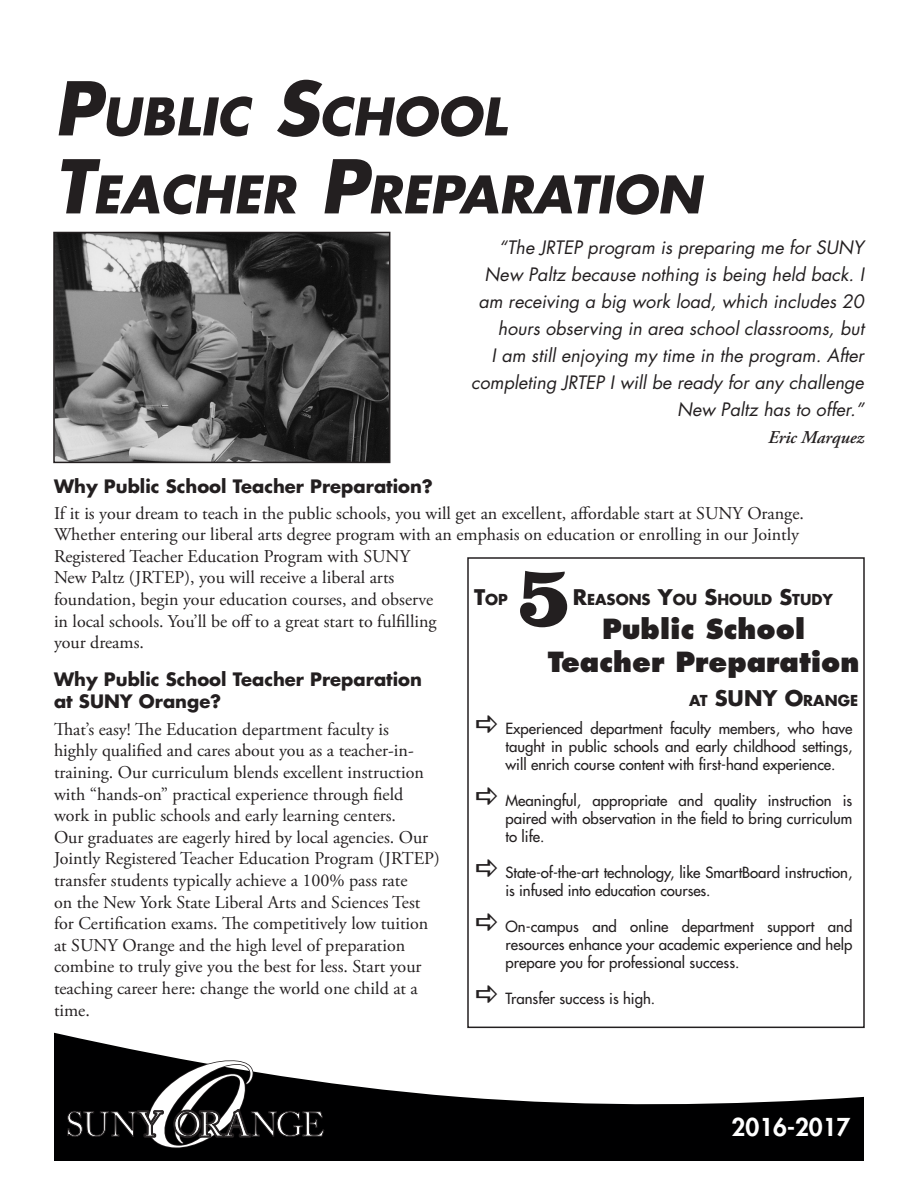
<style>
.page{position:relative;width:918px;height:1188px;background:#fff}
.page>*{position:absolute;margin:0;border:0;box-sizing:border-box;transform-origin:0 0}
.Insert_header{font:italic 700 50.4px "Futura";color:#231f20}
.t1{font:800 27px "Futura";color:#231f20}
.t2{font:800 24px "Futura";color:#fff}
.t3{font:700 21px "Futura";color:#231f20}
.WHY_text_blocks{font:18px/21.6px "Adobe Garamond Pro";color:#231f20}
.testimonial{font:italic 18px/27px "Futura";color:#231f20;text-align:right}
.WHY__subheads{font:700 18px "Futura";color:#231f20}
.testimonial-2{font:italic 600 18px "Adobe Garamond Pro";color:#231f20}
.t4{font:15px/18px "Futura";color:#231f20;text-align:justify}
.t5{font:700 14.7px "Futura";color:#231f20}
.s1{font-size:72px}
.s2{font-size:21px}
.s3{font-size:14.7px}
</style>
<div class="page">
<div style="left:467px;top:557px;width:398px;height:471px;border:2px solid #231f20"></div>
<svg style="left:520px;top:571px;width:47px;height:56px"></svg>
<img style="left:56px;top:235px;width:331px;height:225px">
<div style="left:53px;top:232px;width:337px;height:231px;border:2px solid #231f20"></div>
<svg style="left:54px;top:1033px;width:810px;height:128px"></svg>
<svg style="left:67px;top:1059px;width:257px;height:90px"></svg>
<p class="Insert_header" style="left:54px;top:83px;width:454px"><span class="s1">P</span>UBLIC <span class="s1">S</span>CHOOL</p>
<p class="Insert_header" style="left:54px;top:161px;width:649px"><span class="s1">T</span>EACHER <span class="s1">P</span>REPARATION</p>
<p class="testimonial" style="left:471px;top:234px;width:394px">“The JRTEP program is preparing me for SUNY New Paltz because nothing is being held back. I am receiving a big work load, which includes 20 hours observing in area school classrooms, but<br>I am still enjoying my time in the program. After completing JRTEP I will be ready for any challenge New Paltz has to offer.”</p>
<p class="testimonial-2" style="left:768px;top:427px;width:97px">Eric Marquez</p>
<p class="WHY__subheads" style="left:54px;top:475px;width:380px">Why Public School Teacher Preparation?</p>
<p class="WHY_text_blocks" style="left:54px;top:503px;width:751px">If it is your dream to teach in the public schools, you will get an excellent, affordable start at SUNY Orange.<br>Whether entering our liberal arts degree program with an emphasis on education or enrolling in our Jointly<br>Registered Teacher Education Program with SUNY</p>
<p class="WHY_text_blocks" style="left:54px;top:567px;width:342px">New Paltz (JRTEP), you will receive a liberal arts</p>
<p class="WHY_text_blocks" style="left:54px;top:589px;width:381px">foundation, begin your education courses, and observe</p>
<p class="WHY_text_blocks" style="left:54px;top:611px;width:384px">in local schools. You’ll be off to a great start to fulfilling</p>
<p class="WHY_text_blocks" style="left:54px;top:632px;width:92px">your dreams.</p>
<p class="t5" style="left:474px;top:590px;width:35px"><span class="s2">T</span>OP</p>
<p class="t5" style="left:573px;top:590px;width:262px"><span class="s2">R</span>EASONS <span class="s2">Y</span>OU <span class="s2">S</span>HOULD <span class="s2">S</span>TUDY</p>
<p class="t1" style="left:602px;top:612px;width:204px">Public School</p>
<p class="t1" style="left:548px;top:645px;width:313px">Teacher Preparation</p>
<p class="WHY__subheads" style="left:54px;top:668px;width:370px">Why Public School Teacher Preparation</p>
<p class="WHY__subheads" style="left:54px;top:689px;width:169px">at SUNY Orange?</p>
<p class="WHY_text_blocks" style="left:54px;top:719px;width:387px">That’s easy! The Education department faculty is<br>highly qualified and cares about you as a teacher-in&shy;training. Our curriculum blends excellent instruction with “hands-on” practical experience through field work in public schools and early learning centers.<br>Our graduates are eagerly hired by local agencies. Our Jointly Registered Teacher Education Program (JRTEP) transfer students typically achieve a 100% pass rate<br>on the New York State Liberal Arts and Sciences Test for Certification exams. The competitively low tuition at SUNY Orange and the high level of preparation combine to truly give you the best for less. Start your teaching career here: change the world one child at a time.</p>
<p class="t4" style="left:506px;top:719px;width:348px">Experienced department faculty members, who have taught in public schools and early childhood settings, will enrich course content with first-hand experience.</p>
<p class="t3" style="left:689px;top:684px;width:42px"><span class="s3">AT</span> SUN</p>
<p class="t5" style="left:763px;top:691px;width:97px"><span class="s2">Y O</span>RANGE</p>
<p class="t4" style="left:506px;top:791px;width:348px">Meaningful, appropriate and quality instruction is paired with observation in the field to bring curriculum to life.</p>
<p class="t4" style="left:506px;top:863px;width:348px">State-of-the-art technology, like SmartBoard instruction, is infused into education courses.</p>
<p class="t4" style="left:506px;top:917px;width:348px">On-campus and online department support and resources enhance your academic experience and help prepare you for professional success.</p>
<p class="t4" style="left:506px;top:989px;width:151px">Transfer success is high.</p>
<p class="t2" style="left:732px;top:1112px;width:120px">2016-2017</p>
</div>
